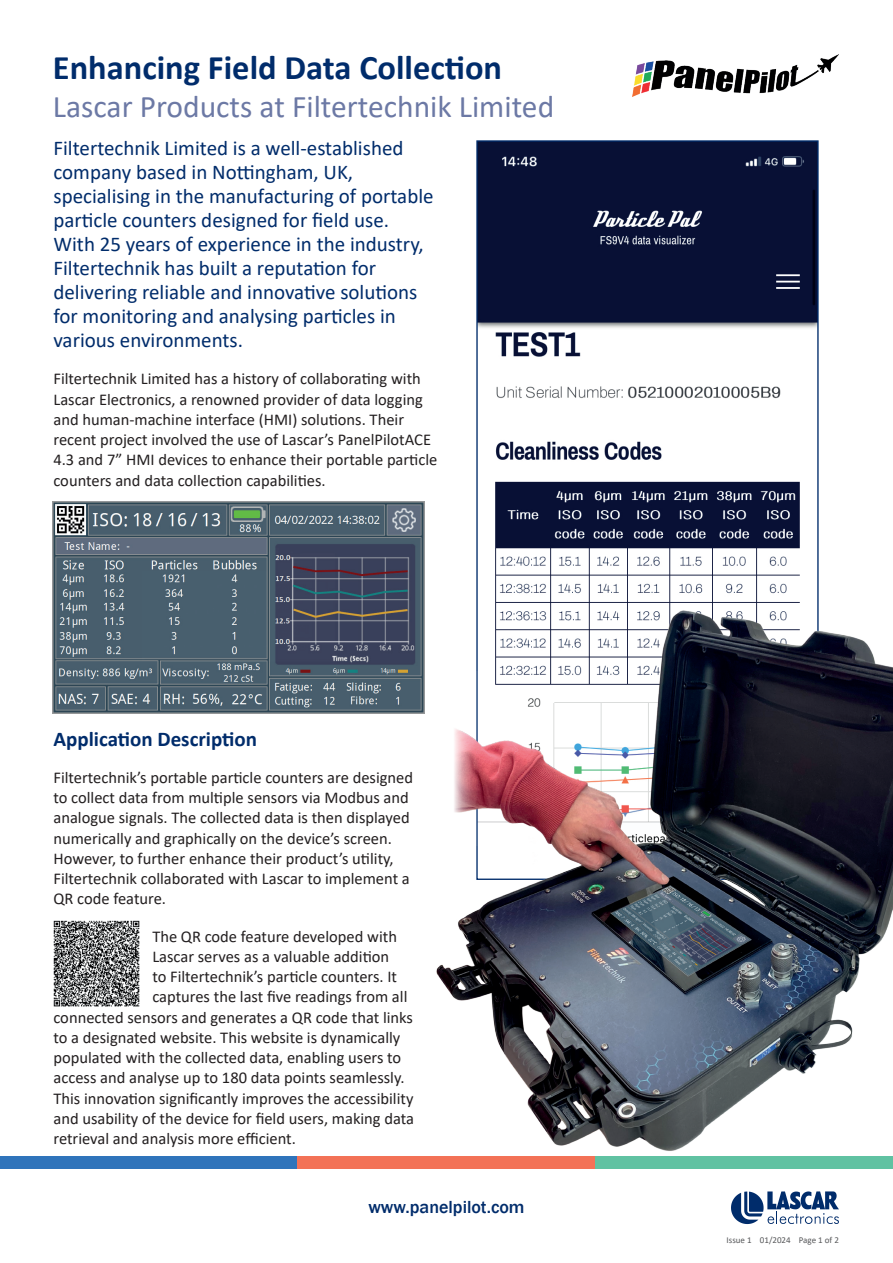
<style>
.page{position:relative;width:893px;height:1263px;background:#fff}
.page>*{position:absolute;margin:0;border:0;box-sizing:border-box;transform-origin:0 0}
.t1{font:700 34.5px "Calibri";color:#002c6b}
.t2{font:31.5px "Calibri";color:#6c79a5}
.t3{font:21px/24px "Calibri";color:#002c6b}
.t4{font:700 21px "Calibri";color:#002c6b}
.t5{font:500 18px "Franklin Gothic";color:#002c6b}
.t6{font:16.5px/20.2px "Calibri";color:#231f20}
.t7{font:9px "Calibri";color:#57585a}
</style>
<div class="page">
<div style="left:0;top:1156px;width:298px;height:13px;background:#2f74bb"></div>
<div style="left:298px;top:1156px;width:297px;height:13px;background:#f37257"></div>
<img style="left:478px;top:142px;width:339px;height:368px">
<img style="left:436px;top:510px;width:457px;height:715px">
<div style="left:329px;top:670px;width:154px;height:175px;background:#fff"></div>
<img style="left:632px;top:55px;width:207px;height:41px">
<img style="left:53px;top:502px;width:371px;height:211px">
<img style="left:53px;top:920px;width:87px;height:87px">
<h1 class="t1" style="left:53px;top:43px;width:451px">Enhancing Field Data Collection</h1>
<h2 class="t2" style="left:53px;top:85px;width:503px">Lascar Products at Filtertechnik Limited</h2>
<p class="t3" style="left:53px;top:136px;width:382px">Filtertechnik Limited is a well-established company based in Nottingham, UK, specialising in the manufacturing of portable particle counters designed for field use.<br>With 25 years of experience in the industry, Filtertechnik has built a reputation for delivering reliable and innovative solutions for monitoring and analysing particles in various environments.</p>
<p class="t6" style="left:53px;top:368px;width:385px">Filtertechnik Limited has a history of collaborating with Lascar Electronics, a renowned provider of data logging and human-machine interface (HMI) solutions. Their recent project involved the use of Lascar’s PanelPilotACE 4.3 and 7” HMI devices to enhance their portable particle counters and data collection capabilities.</p>
<p class="t4" style="left:53px;top:724px;width:205px">Application Description</p>
<p class="t6" style="left:53px;top:767px;width:361px">Filtertechnik’s portable particle counters are designed to collect data from multiple sensors via Modbus and analogue signals. The collected data is then displayed numerically and graphically on the device’s screen.<br>However, to further enhance their product’s utility, Filtertechnik collaborated with Lascar to implement a QR code feature.</p>
<p class="t6" style="left:152px;top:925px;width:246px">The QR code feature developed with</p>
<p class="t6" style="left:152px;top:946px;width:238px">Lascar serves as a valuable addition</p>
<p class="t6" style="left:152px;top:966px;width:246px">to Filtertechnik’s particle counters. It</p>
<p class="t6" style="left:152px;top:986px;width:257px">captures the last five readings from all</p>
<p class="t6" style="left:53px;top:1006px;width:361px">connected sensors and generates a QR code that links</p>
<p class="t6" style="left:53px;top:1027px;width:348px">to a designated website. This website is dynamically</p>
<p class="t6" style="left:53px;top:1047px;width:349px">populated with the collected data, enabling users to</p>
<p class="t6" style="left:53px;top:1067px;width:353px">access and analyse up to 180 data points seamlessly.</p>
<p class="t6" style="left:53px;top:1087px;width:361px">This innovation significantly improves the accessibility</p>
<p class="t6" style="left:53px;top:1108px;width:362px">and usability of the device for field users, making data</p>
<p class="t6" style="left:53px;top:1128px;width:244px">retrieval and analysis more efficient.</p>
<p class="t5" style="left:368px;top:1196px;width:158px">www.panelpilot.com</p>
<p class="t7" style="left:727px;top:1234px;width:114px">Issue 1 01/2024 Page 1 of 2</p>
</div>
